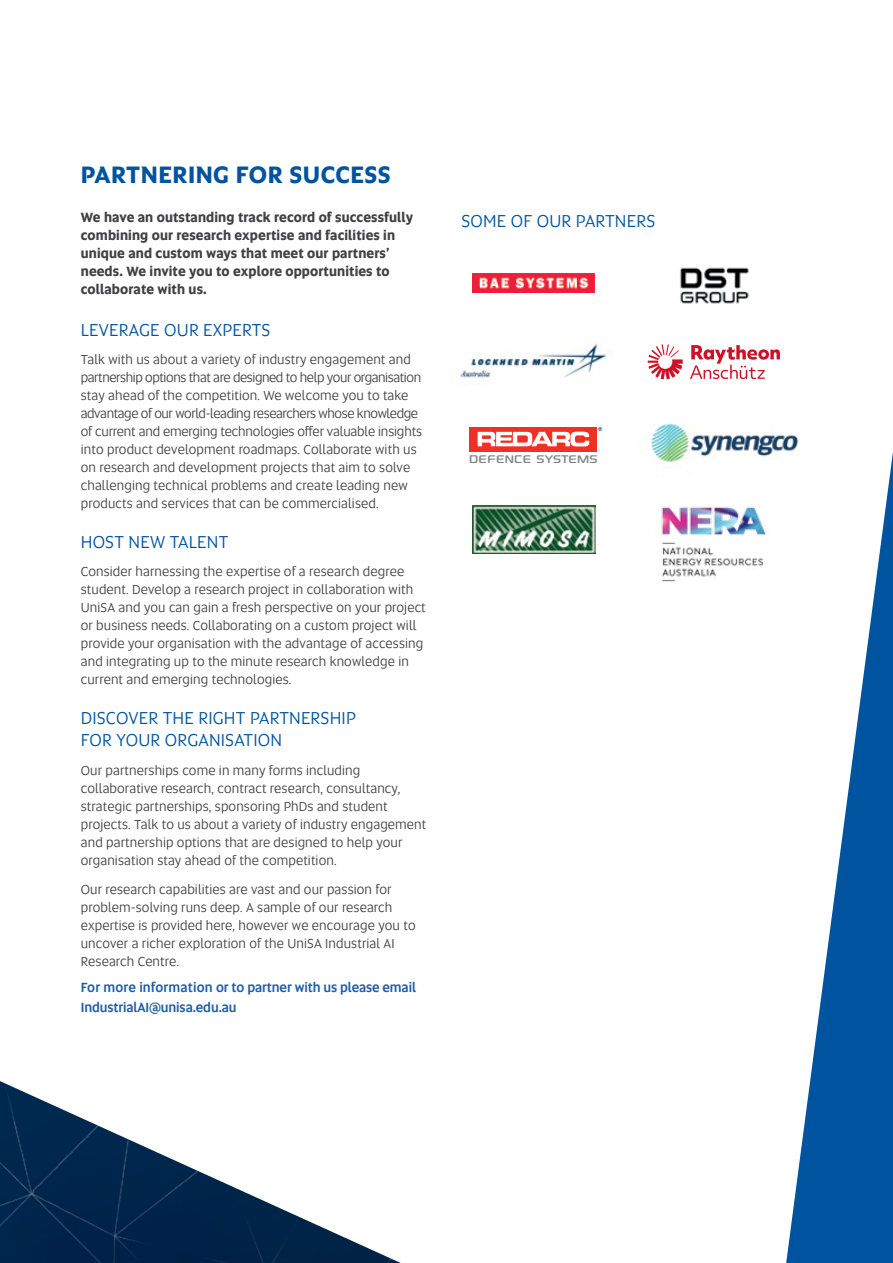
<style>
.page{position:relative;width:893px;height:1263px;background:#fff}
.page>*{position:absolute;margin:0;border:0;box-sizing:border-box;transform-origin:0 0}
.t1{font:700 24px "Altis Uni SA";letter-spacing:.02em;color:#00539f}
.t2{font:18px/22.5px "Altis Uni SA";letter-spacing:.01em;color:#00539f}
.t3{font:15.75px "Sony Sketch EF";color:#808285}
.t4{font:13.5px/18px "Altis Uni SA";letter-spacing:.01em;color:#414042}
.t5{font:700 13.5px/18px "Altis Uni SA";letter-spacing:.01em;color:#414042}
.t6{font:500 13.5px/19.5px "Altis Uni SA";letter-spacing:-.01em;color:#1e5da6}
</style>
<div class="page">
<svg style="left:786px;top:452px;width:107px;height:811px;fill:#00539f"></svg>
<img style="left:680px;top:267px;width:69px;height:37px">
<img style="left:473px;top:273px;width:122px;height:19px">
<img style="left:0;top:1081px;width:401px;height:182px">
<img style="left:460px;top:343px;width:147px;height:35px">
<svg style="left:598px;top:427px;width:4px;height:4px"></svg>
<div style="left:470px;top:427px;width:127px;height:24px;background:#ee3124"></div>
<svg style="left:478px;top:432px;width:111px;height:14px"></svg>
<img style="left:661px;top:481px;width:131px;height:126px">
<svg style="left:648px;top:344px;width:35px;height:35px"></svg>
<svg style="left:690px;top:345px;width:90px;height:34px"></svg>
<img style="left:473px;top:505px;width:122px;height:49px">
<img style="left:650px;top:423px;width:162px;height:57px">
<h1 class="t1" style="left:81px;top:156px;width:311px">PARTNERING FOR SUCCESS</h1>
<p class="t5" style="left:81px;top:208px;width:334px">We have an outstanding track record of successfully combining our research expertise and facilities in unique and custom ways that meet our partners’ needs. We invite you to explore opportunities to collaborate with us.</p>
<h2 class="t2" style="left:81px;top:318px;width:191px">LEVERAGE OUR EXPERTS</h2>
<p class="t4" style="left:81px;top:350px;width:343px">Talk with us about a variety of industry engagement and partnership options that are designed to help your organisation stay ahead of the competition. We welcome you to take advantage of our world-leading researchers whose knowledge of current and emerging technologies offer valuable insights into product development roadmaps. Collaborate with us on research and development projects that aim to solve challenging technical problems and create leading new products and services that can be commercialised.</p>
<h2 class="t2" style="left:81px;top:530px;width:149px">HOST NEW TALENT</h2>
<p class="t4" style="left:81px;top:562px;width:347px">Consider harnessing the expertise of a research degree student. Develop a research project in collaboration with UniSA and you can gain a fresh perspective on your project or business needs. Collaborating on a custom project will provide your organisation with the advantage of accessing and integrating up to the minute research knowledge in current and emerging technologies.</p>
<h2 class="t2" style="left:81px;top:706px;width:276px">DISCOVER THE RIGHT PARTNERSHIP<br>FOR YOUR ORGANISATION</h2>
<p class="t4" style="left:81px;top:761px;width:347px">Our partnerships come in many forms including collaborative research, contract research, consultancy, strategic partnerships, sponsoring PhDs and student projects. Talk to us about a variety of industry engagement and partnership options that are designed to help your organisation stay ahead of the competition.</p>
<p class="t4" style="left:81px;top:880px;width:336px">Our research capabilities are vast and our passion for problem-solving runs deep. A sample of our research expertise is provided here, however we encourage you to uncover a richer exploration of the UniSA Industrial AI Research Centre.</p>
<p class="t6" style="left:81px;top:977px;width:337px">For more information or to partner with us please email<br>IndustrialAI@unisa.edu.au</p>
<h2 class="t2" style="left:461px;top:208px;width:195px">SOME OF OUR PARTNERS</h2>
<p class="t3" style="left:469px;top:450px;width:130px">DEFENCE SYSTEMS</p>
</div>
